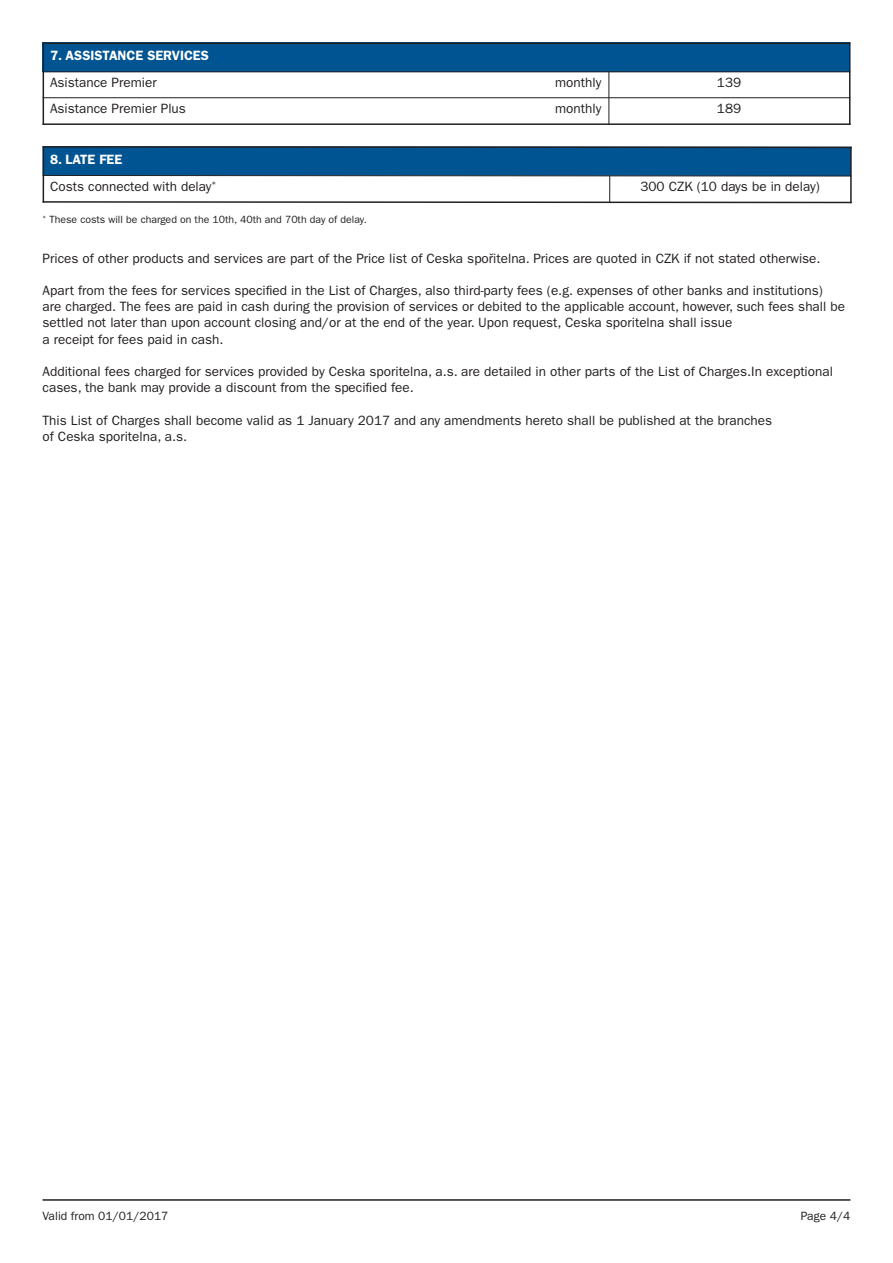
<style>
.page{position:relative;width:893px;height:1263px;background:#fff}
.page>*{position:absolute;margin:0;border:0;box-sizing:border-box;transform-origin:0 0}
.t1{font:13.5px/16.2px "ITC Franklin Gothic Std";color:#231f20}
.t2{font:600 13.5px "ITC Franklin Gothic Std";color:#fff}
.t3{font:12px "ITC Franklin Gothic Std";color:#231f20}
.t4{font:10.5px "ITC Franklin Gothic Std";color:#231f20}
.s1{font-weight:600;color:#fff}
</style>
<div class="page">
<hr style="left:43px;top:1199px;width:807px;height:2px;background:#231f20">
<div style="left:43px;top:43px;width:807px;height:29px;background:#005492"></div>
<hr style="left:43px;top:43px;width:1px;height:82px;background:#231f20">
<hr style="left:609px;top:72px;width:1px;height:53px;background:#231f20">
<hr style="left:849px;top:43px;width:1px;height:82px;background:#231f20">
<hr style="left:43px;top:43px;width:807px;height:1px;background:#231f20">
<hr style="left:43px;top:72px;width:807px;height:1px;background:#231f20">
<hr style="left:43px;top:97px;width:807px;height:1px;background:#231f20">
<hr style="left:43px;top:123px;width:807px;height:2px;background:#231f20">
<svg style="left:42px;top:146px;width:810px;height:58px"></svg>
<p class="t2" style="left:50px;top:51px;width:160px">7. ASSISTANCE SERVICES</p>
<p class="t1" style="left:50px;top:76px;width:108px">Asistance Premier</p>
<p class="t1" style="left:555px;top:76px;width:48px">monthly</p>
<p class="t1" style="left:717px;top:76px;width:26px">139</p>
<p class="t1" style="left:50px;top:102px;width:137px">Asistance Premier Plus</p>
<p class="t1" style="left:555px;top:102px;width:48px">monthly</p>
<p class="t1" style="left:717px;top:102px;width:26px">189</p>
<p class="t1" style="left:50px;top:147px;width:168px;line-height:27px"><span class="s1">8. LATE FEE<br></span>Costs connected with delay<sup>*</sup></p>
<p class="t1" style="left:640px;top:180px;width:181px">300 CZK (10 days be in delay)</p>
<p class="t4" style="left:43px;top:216px;width:326px"><sup>*</sup> These costs will be charged on the 10th, 40th and 70th day of delay.</p>
<p class="t1" style="left:43px;top:251px;width:780px">Prices of other products and services are part of the Price list of Ceska spořitelna. Prices are quoted in CZK if not stated otherwise.</p>
<p class="t1" style="left:43px;top:283px;width:804px">Apart from the fees for services specified in the List of Charges, also third-party fees (e.g. expenses of other banks and institutions)<br>are charged. The fees are paid in cash during the provision of services or debited to the applicable account, however, such fees shall be settled not later than upon account closing and/or at the end of the year. Upon request, Ceska sporitelna shall issue<br>a receipt for fees paid in cash.</p>
<p class="t1" style="left:43px;top:364px;width:792px">Additional fees charged for services provided by Ceska sporitelna, a.s. are detailed in other parts of the List of Charges.In exceptional cases, the bank may provide a discount from the specified fee.</p>
<p class="t1" style="left:43px;top:413px;width:731px">This List of Charges shall become valid as 1 January 2017 and any amendments hereto shall be published at the branches of Ceska sporitelna, a.s.</p>
<p class="t3" style="left:43px;top:1212px;width:127px">Valid from 01/01/2017</p>
<p class="t3" style="left:801px;top:1212px;width:51px">Page 4/4</p>
</div>
